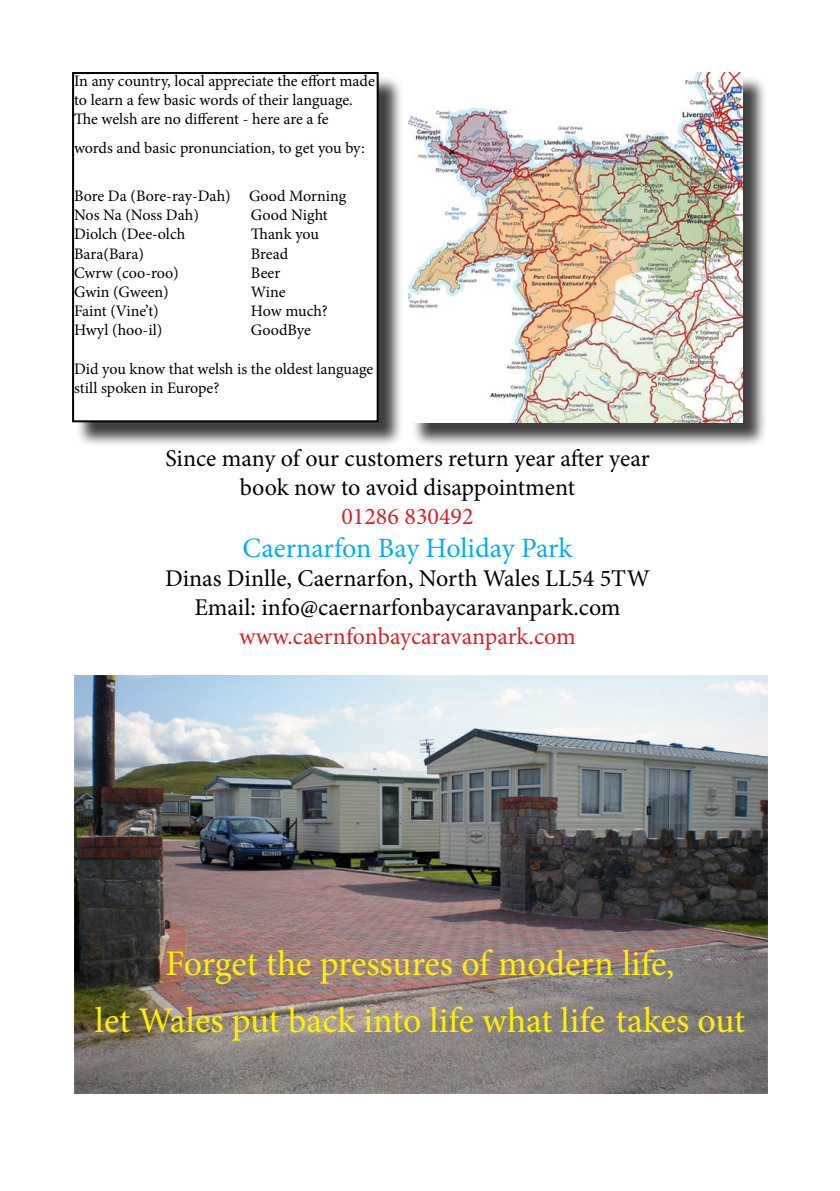
<style>
.page{position:relative;width:840px;height:1191px;background:#fff}
.page>*{position:absolute;margin:0;border:0;box-sizing:border-box;transform-origin:0 0}
.t1{font:36px/57.6px "Minion Pro";color:#fff200;text-align:center}
.t2{font:28px "Minion Pro";letter-spacing:-.005em;color:#00aeef}
.t3{font:24px/28.8px "Minion Pro";letter-spacing:-.005em;color:#000;text-align:center}
.t4{font:24px "Minion Pro";color:#d2232a}
.t5{font:16px/19.2px "Minion Pro";letter-spacing:-.005em;color:#000}
</style>
<div class="page">
<div style="left:411px;top:75px;width:356px;height:372px;background:#000;opacity:.75"></div>
<img style="left:408px;top:72px;width:334px;height:350px">
<div style="left:75px;top:75px;width:328px;height:372px;background:#000;opacity:.75"></div>
<div style="left:73px;top:73px;width:304px;height:348px;background:#fff"></div>
<div style="left:72px;top:72px;width:306px;height:350px;border:2px solid #000"></div>
<img style="left:74px;top:675px;width:693px;height:418px">
<p class="t5" style="left:74px;top:71px;width:302px">In any country, local appreciate the effort made to learn a few basic words of their language.<br>The welsh are no different - here are a fe</p>
<p class="t5" style="left:74px;top:138px;width:292px">words and basic pronunciation, to get you by:</p>
<p class="t5" style="left:74px;top:186px;width:273px">Bore Da (Bore-ray-Dah) Good Morning<br>Nos Na (Noss Dah)</p>
<p class="t5" style="left:251px;top:205px;width:78px">Good Night</p>
<p class="t5" style="left:74px;top:225px;width:113px">Diolch (Dee-olch</p>
<p class="t5" style="left:251px;top:225px;width:70px">Thank you</p>
<p class="t5" style="left:74px;top:244px;width:71px">Bara(Bara)</p>
<p class="t5" style="left:251px;top:244px;width:39px">Bread</p>
<p class="t5" style="left:74px;top:263px;width:106px">Cwrw (coo-roo)</p>
<p class="t5" style="left:251px;top:263px;width:31px">Beer</p>
<p class="t5" style="left:74px;top:282px;width:96px">Gwin (Gween)</p>
<p class="t5" style="left:251px;top:282px;width:36px">Wine</p>
<p class="t5" style="left:74px;top:301px;width:86px">Faint (Vine’t)</p>
<p class="t5" style="left:251px;top:301px;width:78px">How much?</p>
<p class="t5" style="left:74px;top:321px;width:90px">Hwyl (hoo-il)</p>
<p class="t5" style="left:251px;top:321px;width:61px">GoodBye</p>
<p class="t5" style="left:74px;top:359px;width:300px">Did you know that welsh is the oldest language still spoken in Europe?</p>
<h3 class="t3" style="left:165px;top:444px;width:485px">Since many of our customers return year after year book now to avoid disappointment</h3>
<h3 class="t4" style="left:341px;top:500px;width:134px">01286 830492</h3>
<h2 class="t2" style="left:242px;top:530px;width:331px">Caernarfon Bay Holiday Park</h2>
<h3 class="t3" style="left:165px;top:564px;width:486px">Dinas Dinlle, Caernarfon, North Wales LL54 5TW<br>Email: info@caernarfonbaycaravanpark.com</h3>
<h3 class="t4" style="left:239px;top:620px;width:338px">www.caernfonbaycaravanpark.com</h3>
<h1 class="t1" style="left:95px;top:934px;width:651px">Forget the pressures of modern life,<br>let Wales put back into life what life takes out</h1>
</div>
